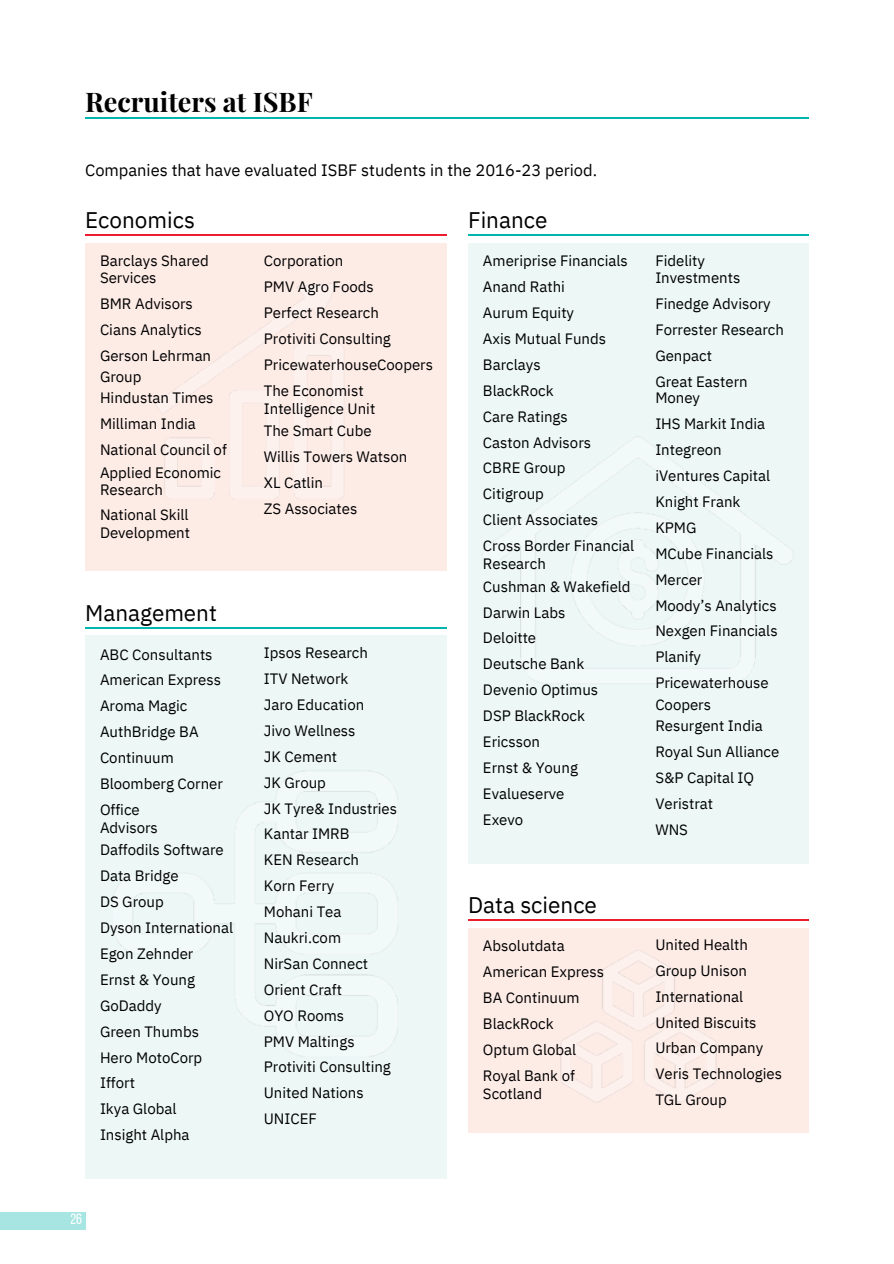
<style>
.page{position:relative;width:894px;height:1264px;background:#fff}
.page>*{position:absolute;margin:0;border:0;box-sizing:border-box;transform-origin:0 0}
.t1{font:700 27px "Playfair Display";color:#000}
.t2{font:22.5px "IBM Plex Sans";color:#000}
.t3{font:16.5px "IBM Plex Sans";color:#000}
.t4{font:15px/25.8px "IBM Plex Sans";color:#000}
.t5{font:15px "Bebas Neue";color:#fff}
</style>
<div class="page">
<div style="left:0;top:1212px;width:85px;height:17px;background:#a6e5e2"></div>
<div style="left:468px;top:928px;width:340px;height:204px;background:#fdebe6"></div>
<div style="left:85px;top:635px;width:361px;height:543px;background:#ecf7f6"></div>
<div style="left:468px;top:243px;width:340px;height:620px;background:#ecf7f6"></div>
<div style="left:85px;top:243px;width:361px;height:328px;background:#fdebe6"></div>
<hr style="left:85px;top:234px;width:361px;height:1px;background:#ed1c2e">
<hr style="left:85px;top:627px;width:361px;height:1px;background:#00b5ad">
<hr style="left:85px;top:117px;width:723px;height:2px;background:#00b5ad">
<hr style="left:468px;top:234px;width:340px;height:1px;background:#00b5ad">
<hr style="left:468px;top:919px;width:340px;height:1px;background:#ed1c2e">
<p class="t1" style="left:85px;top:82px;width:229px">Recruiters at ISBF</p>
<h2 class="t3" style="left:85px;top:159px;width:513px">Companies that have evaluated ISBF students in the 2016-23 period.</h2>
<p class="t2" style="left:85px;top:205px;width:111px">Economics</p>
<p class="t4" style="left:100px;top:252px;width:110px;line-height:16.8px">Barclays Shared<br>Services</p>
<p class="t4" style="left:100px;top:290px;width:94px">BMR Advisors</p>
<p class="t4" style="left:100px;top:316px;width:103px">Cians Analytics</p>
<p class="t4" style="left:100px;top:342px;width:113px">Gerson Lehrman</p>
<p class="t4" style="left:100px;top:363px;width:43px">Group</p>
<p class="t4" style="left:100px;top:385px;width:115px">Hindustan Times</p>
<p class="t4" style="left:100px;top:411px;width:97px">Milliman India</p>
<p class="t4" style="left:100px;top:436px;width:128px">National Council of</p>
<p class="t4" style="left:100px;top:459px;width:123px">Applied Economic</p>
<p class="t4" style="left:100px;top:476px;width:64px">Research</p>
<p class="t4" style="left:100px;top:502px;width:90px">National Skill</p>
<p class="t4" style="left:100px;top:520px;width:92px">Development</p>
<h2 class="t2" style="left:85px;top:598px;width:133px">Management</h2>
<p class="t4" style="left:100px;top:641px;width:124px">ABC Consultants<br>American Express<br>Aroma Magic<br>AuthBridge BA<br>Continuum<br>Bloomberg Corner<br>Office</p>
<p class="t4" style="left:100px;top:814px;width:59px">Advisors</p>
<p class="t4" style="left:100px;top:836px;width:125px">Daffodils Software</p>
<p class="t4" style="left:100px;top:862px;width:80px">Data Bridge</p>
<p class="t4" style="left:100px;top:888px;width:65px">DS Group</p>
<h2 class="t4" style="left:100px;top:914px;width:135px">Dyson International</h2>
<p class="t4" style="left:100px;top:940px;width:95px">Egon Zehnder</p>
<p class="t4" style="left:100px;top:966px;width:96px">Ernst &amp; Young</p>
<p class="t4" style="left:100px;top:992px;width:63px">GoDaddy</p>
<p class="t4" style="left:100px;top:1018px;width:100px">Green Thumbs</p>
<p class="t4" style="left:100px;top:1043px;width:104px">Hero MotoCorp</p>
<p class="t4" style="left:100px;top:1069px;width:36px">Iffort</p>
<p class="t4" style="left:100px;top:1095px;width:78px">Ikya Global</p>
<p class="t4" style="left:100px;top:1121px;width:91px">Insight Alpha</p>
<p class="t4" style="left:264px;top:248px;width:171px">Corporation<br>PMV Agro Foods<br>Perfect Research<br>Protiviti Consulting<br>PricewaterhouseCoopers<br>The Economist</p>
<p class="t4" style="left:264px;top:395px;width:113px">Intelligence Unit</p>
<p class="t4" style="left:264px;top:418px;width:109px">The Smart Cube</p>
<p class="t4" style="left:264px;top:443px;width:145px">Willis Towers Watson</p>
<p class="t4" style="left:264px;top:469px;width:61px">XL Catlin</p>
<p class="t4" style="left:264px;top:495px;width:95px">ZS Associates</p>
<p class="t4" style="left:264px;top:639px;width:135px">Ipsos Research<br>ITV Network<br>Jaro Education<br>Jivo Wellness<br>JK Cement<br>JK Group<br>JK Tyre&amp; Industries<br>Kantar IMRB<br>KEN Research<br>Korn Ferry<br>Mohani Tea<br>Naukri.com<br>NirSan Connect<br>Orient Craft<br>OYO Rooms<br>PMV Maltings<br>Protiviti Consulting<br>United Nations<br>UNICEF</p>
<p class="t2" style="left:468px;top:205px;width:81px">Finance</p>
<p class="t4" style="left:483px;top:248px;width:153px">Ameriprise Financials<br>Anand Rathi<br>Aurum Equity<br>Axis Mutual Funds<br>Barclays<br>BlackRock<br>Care Ratings<br>Caston Advisors<br>CBRE Group<br>Citigroup<br>Client Associates<br>Cross Border Financial</p>
<p class="t4" style="left:483px;top:550px;width:64px">Research</p>
<p class="t4" style="left:483px;top:573px;width:149px">Cushman &amp; Wakefield</p>
<p class="t4" style="left:483px;top:599px;width:84px">Darwin Labs</p>
<p class="t4" style="left:483px;top:625px;width:55px">Deloitte</p>
<p class="t4" style="left:483px;top:650px;width:103px">Deutsche Bank</p>
<p class="t4" style="left:483px;top:676px;width:117px">Devenio Optimus</p>
<p class="t4" style="left:483px;top:702px;width:103px">DSP BlackRock</p>
<p class="t4" style="left:483px;top:728px;width:58px">Ericsson</p>
<p class="t4" style="left:483px;top:754px;width:96px">Ernst &amp; Young</p>
<p class="t4" style="left:483px;top:780px;width:83px">Evalueserve</p>
<p class="t4" style="left:483px;top:806px;width:42px">Exevo</p>
<p class="t2" style="left:468px;top:890px;width:130px">Data science</p>
<p class="t4" style="left:483px;top:932px;width:122px">Absolutdata<br>American Express<br>BA Continuum<br>BlackRock<br>Optum Global<br>Royal Bank of</p>
<h2 class="t4" style="left:483px;top:1080px;width:61px">Scotland</h2>
<p class="t4" style="left:655px;top:252px;width:86px;line-height:16.8px">Fidelity<br>Investments</p>
<p class="t4" style="left:655px;top:290px;width:117px">Finedge Advisory</p>
<p class="t4" style="left:655px;top:316px;width:130px">Forrester Research</p>
<p class="t4" style="left:655px;top:342px;width:58px">Genpact</p>
<p class="t4" style="left:655px;top:372px;width:94px;line-height:16.8px">Great Eastern<br>Money</p>
<p class="t4" style="left:655px;top:411px;width:111px">IHS Markit India</p>
<p class="t4" style="left:655px;top:436px;width:68px">Integreon</p>
<p class="t4" style="left:655px;top:462px;width:116px">iVentures Capital</p>
<p class="t4" style="left:655px;top:488px;width:87px">Knight Frank</p>
<p class="t4" style="left:655px;top:514px;width:43px">KPMG</p>
<p class="t4" style="left:655px;top:540px;width:120px">MCube Financials</p>
<p class="t4" style="left:655px;top:566px;width:49px">Mercer</p>
<p class="t4" style="left:655px;top:592px;width:123px">Moody’s Analytics</p>
<p class="t4" style="left:655px;top:618px;width:124px">Nexgen Financials</p>
<p class="t4" style="left:655px;top:643px;width:47px">Planify</p>
<p class="t4" style="left:655px;top:669px;width:115px">Pricewaterhouse</p>
<p class="t4" style="left:655px;top:691px;width:57px">Coopers</p>
<p class="t4" style="left:655px;top:712px;width:109px">Resurgent India</p>
<p class="t4" style="left:655px;top:738px;width:125px">Royal Sun Alliance</p>
<p class="t4" style="left:655px;top:764px;width:100px">S&amp;P Capital IQ</p>
<p class="t4" style="left:655px;top:790px;width:59px">Veristrat</p>
<p class="t4" style="left:655px;top:816px;width:34px">WNS</p>
<p class="t4" style="left:655px;top:931px;width:128px">United Health<br>Group Unison<br>International<br>United Biscuits<br>Urban Company<br>Veris Technologies<br>TGL Group</p>
<h1 class="t5" style="left:70px;top:1212px;width:13px">26</h1>
</div>
